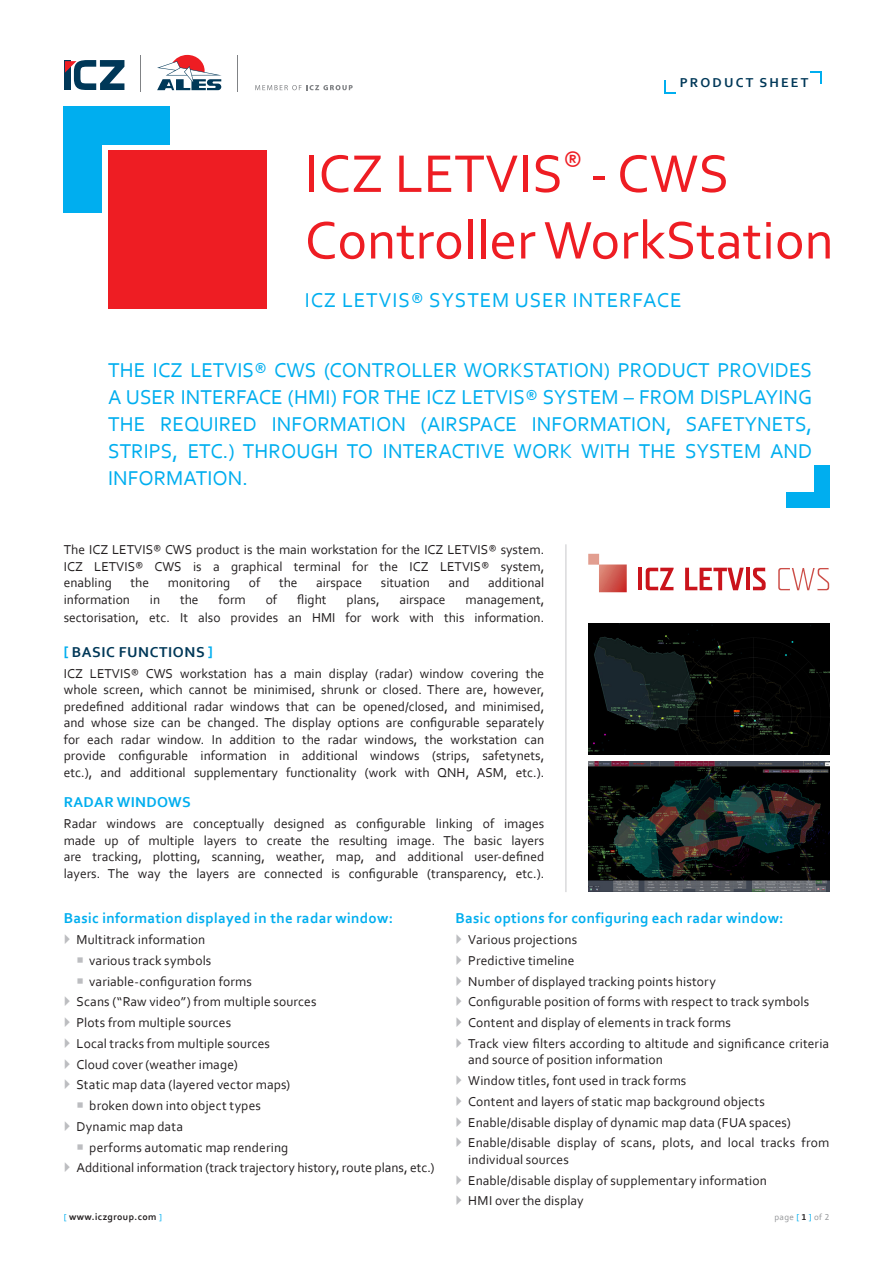
<style>
.page{position:relative;width:893px;height:1263px;background:#fff}
.page>*{position:absolute;margin:0;border:0;box-sizing:border-box;transform-origin:0 0}
._10_Nadpis_01{font:55.5px "Corbel";color:#ee1d23}
._02_Perex{font:21px/27px "Corbel";color:#00aeef;text-align:justify}
._10_Nadpis_01-2{font:21px "Corbel";letter-spacing:.04em;color:#00aeef}
._10_Mezititulek_2_ro{font:700 15px "Corbel";letter-spacing:.02em;color:#00aeef}
.MEZITITULEK_-_bracke{font:700 15px "Corbel";letter-spacing:.04em;color:#003858}
._00_Text_základ{font:13.5px/16.5px "Corbel";letter-spacing:.005em;color:#231f20;text-align:justify}
._21_Označení_typu_do{font:700 13.5px "Corbel";letter-spacing:.16em;color:#003858}
._99_zapati_linka_pod{font:700 9.75px "Corbel";letter-spacing:.04em;color:#231f20}
._99_zapati_linka_pod-2{font:9px "Corbel";letter-spacing:.04em;color:#939598}
.s1{color:#00aeef}
.s2{font-weight:400;font-size:9px;color:#00aeef}
.s3{font-weight:700;color:#231f20}
</style>
<div class="page">
<hr style="left:237px;top:56px;width:1px;height:36px;background:#808285">
<svg style="left:255px;top:85px;width:98px;height:5px"></svg>
<svg style="left:157px;top:55px;width:65px;height:35px"></svg>
<hr style="left:140px;top:56px;width:1px;height:36px;background:#808285">
<svg style="left:64px;top:60px;width:1px;height:30px"></svg>
<svg style="left:65px;top:60px;width:59px;height:30px"></svg>
<div style="left:64px;top:106px;width:106px;height:39px;background:#00aeef"></div>
<div style="left:64px;top:106px;width:38px;height:107px;background:#00aeef"></div>
<div style="left:787px;top:492px;width:42px;height:16px;background:#00aeef"></div>
<div style="left:814px;top:465px;width:15px;height:43px;background:#00aeef"></div>
<hr style="left:565px;top:544px;width:1px;height:348px;background:#c7c8ca">
<div style="left:108px;top:151px;width:158px;height:158px;background:#ee1d23"></div>
<svg style="left:810px;top:71px;width:11px;height:13px"></svg>
<svg style="left:664px;top:81px;width:12px;height:12px"></svg>
<hr style="left:638px;top:568px;width:4px;height:22px;background:#ca141c">
<svg style="left:646px;top:568px;width:28px;height:22px"></svg>
<svg style="left:685px;top:568px;width:59px;height:22px"></svg>
<hr style="left:746px;top:568px;width:4px;height:22px;background:#ca141c">
<svg style="left:753px;top:568px;width:13px;height:22px"></svg>
<svg style="left:778px;top:568px;width:51px;height:22px"></svg>
<svg style="left:588px;top:554px;width:39px;height:38px"></svg>
<img style="left:588px;top:623px;width:241px;height:131px">
<img style="left:588px;top:761px;width:241px;height:131px">
<p class="_21_Označení_typu_do" style="left:680px;top:74px;width:130px">PRODUCT SHEET</p>
<p class="_10_Nadpis_01" style="left:305px;top:139px;width:426px">ICZ LETVIS<sup>®</sup> - CWS</p>
<p class="_10_Nadpis_01" style="left:305px;top:206px;width:530px">Controller WorkStation</p>
<p class="_10_Nadpis_01-2" style="left:305px;top:286px;width:378px">ICZ LETVIS® SYSTEM USER INTERFACE</p>
<p class="_02_Perex" style="left:108px;top:356px;width:706px">THE ICZ LETVIS® CWS (CONTROLLER WORKSTATION) PRODUCT PROVIDES A USER INTERFACE (HMI) FOR THE ICZ LETVIS® SYSTEM – FROM DISPLAYING THE REQUIRED INFORMATION (AIRSPACE INFORMATION, SAFETYNETS, STRIPS, ETC.) THROUGH TO INTERACTIVE WORK WITH THE SYSTEM AND INFORMATION.</p>
<p class="_00_Text_základ" style="left:64px;top:541px;width:482px">The ICZ LETVIS® CWS product is the main workstation for the ICZ LETVIS® system.<br>ICZ LETVIS® CWS is a graphical terminal for the ICZ LETVIS® system, enabling</p>
<p class="_00_Text_základ" style="left:131px;top:574px;width:20px">the</p>
<p class="_00_Text_základ" style="left:168px;top:574px;width:64px">monitoring</p>
<p class="_00_Text_základ" style="left:249px;top:574px;width:13px">of</p>
<p class="_00_Text_základ" style="left:279px;top:574px;width:20px">the</p>
<p class="_00_Text_základ" style="left:316px;top:574px;width:48px">airspace</p>
<p class="_00_Text_základ" style="left:381px;top:574px;width:51px">situation</p>
<p class="_00_Text_základ" style="left:449px;top:574px;width:22px">and</p>
<p class="_00_Text_základ" style="left:488px;top:574px;width:58px">additional</p>
<p class="_00_Text_základ" style="left:64px;top:591px;width:68px">information</p>
<p class="_00_Text_základ" style="left:150px;top:591px;width:12px">in</p>
<p class="_00_Text_základ" style="left:180px;top:591px;width:20px">the</p>
<p class="_00_Text_základ" style="left:219px;top:591px;width:29px">form</p>
<p class="_00_Text_základ" style="left:266px;top:591px;width:13px">of</p>
<p class="_00_Text_základ" style="left:297px;top:591px;width:31px">flight</p>
<p class="_00_Text_základ" style="left:347px;top:591px;width:35px">plans,</p>
<p class="_00_Text_základ" style="left:399px;top:591px;width:48px">airspace</p>
<p class="_00_Text_základ" style="left:64px;top:590px;width:482px;line-height:18px;text-align:right">management,<br>sectorisation, etc. It also provides an HMI for work with this information.</p>
<p class="MEZITITULEK_-_bracke" style="left:64px;top:643px;width:150px"><span class="s1">[</span> BASIC FUNCTIONS <span class="s1">]</span></p>
<p class="_00_Text_základ" style="left:64px;top:664px;width:482px">ICZ LETVIS® CWS workstation has a main display (radar) window covering the whole screen, which cannot be minimised, shrunk or closed. There are, however, predefined additional radar windows that can be opened/closed, and minimised, and whose size can be changed. The display options are configurable separately for each radar window. In addition to the radar windows, the workstation can provide configurable information in additional windows (strips, safetynets, etc.), and additional supplementary functionality (work with QNH, ASM, etc.).</p>
<p class="_10_Mezititulek_2_ro" style="left:64px;top:793px;width:129px">RADAR WINDOWS</p>
<p class="_00_Text_základ" style="left:64px;top:815px;width:482px">Radar windows are conceptually designed as configurable linking of images made up of multiple layers to create the resulting image. The basic layers are tracking, plotting, scanning, weather, map, and additional user-defined layers. The way the layers are connected is configurable (transparency, etc.).</p>
<p class="_10_Mezititulek_2_ro" style="left:64px;top:909px;width:331px">Basic information displayed in the radar window:</p>
<p class="_00_Text_základ" style="left:77px;top:931px;width:130px">Multitrack information</p>
<p class="_00_Text_základ" style="left:89px;top:952px;width:124px">various track symbols</p>
<p class="_00_Text_základ" style="left:89px;top:972px;width:164px">variable-configuration forms</p>
<p class="_00_Text_základ" style="left:77px;top:993px;width:241px">Scans (“Raw video”) from multiple sources</p>
<p class="_00_Text_základ" style="left:77px;top:1014px;width:156px">Plots from multiple sources</p>
<p class="_00_Text_základ" style="left:77px;top:1035px;width:195px">Local tracks from multiple sources</p>
<p class="_00_Text_základ" style="left:77px;top:1055px;width:163px">Cloud cover (weather image)</p>
<p class="_00_Text_základ" style="left:77px;top:1076px;width:215px">Static map data (layered vector maps)</p>
<p class="_00_Text_základ" style="left:89px;top:1097px;width:173px">broken down into object types</p>
<p class="_00_Text_základ" style="left:77px;top:1118px;width:108px">Dynamic map data</p>
<p class="_00_Text_základ" style="left:89px;top:1138px;width:201px">performs automatic map rendering</p>
<p class="_00_Text_základ" style="left:77px;top:1159px;width:359px">Additional information (track trajectory history, route plans, etc.)</p>
<p class="_10_Mezititulek_2_ro" style="left:455px;top:909px;width:330px">Basic options for configuring each radar window:</p>
<p class="_00_Text_základ" style="left:468px;top:931px;width:110px">Various projections</p>
<p class="_00_Text_základ" style="left:468px;top:952px;width:108px">Predictive timeline</p>
<p class="_00_Text_základ" style="left:468px;top:972px;width:249px">Number of displayed tracking points history</p>
<p class="_00_Text_základ" style="left:468px;top:993px;width:342px">Configurable position of forms with respect to track symbols</p>
<p class="_00_Text_základ" style="left:468px;top:1014px;width:264px">Content and display of elements in track forms</p>
<p class="_00_Text_základ" style="left:468px;top:1035px;width:362px">Track view filters according to altitude and significance criteria and source of position information</p>
<p class="_00_Text_základ" style="left:468px;top:1072px;width:220px">Window titles, font used in track forms</p>
<p class="_00_Text_základ" style="left:468px;top:1093px;width:298px">Content and layers of static map background objects</p>
<p class="_00_Text_základ" style="left:468px;top:1113px;width:324px">Enable/disable display of dynamic map data (FUA spaces)</p>
<p class="_00_Text_základ" style="left:468px;top:1134px;width:362px">Enable/disable display of scans, plots, and local tracks from individual sources</p>
<p class="_00_Text_základ" style="left:468px;top:1171px;width:300px">Enable/disable display of supplementary information</p>
<p class="_00_Text_základ" style="left:468px;top:1192px;width:117px">HMI over the display</p>
<p class="_99_zapati_linka_pod" style="left:64px;top:1211px;width:100px"><span class="s2">[</span> www.iczgroup.com <span class="s2">]</span></p>
<p class="_99_zapati_linka_pod-2" style="left:774px;top:1212px;width:56px">page <span class="s1">[</span> <span class="s3">1</span> <span class="s1">]</span> of 2</p>
</div>
